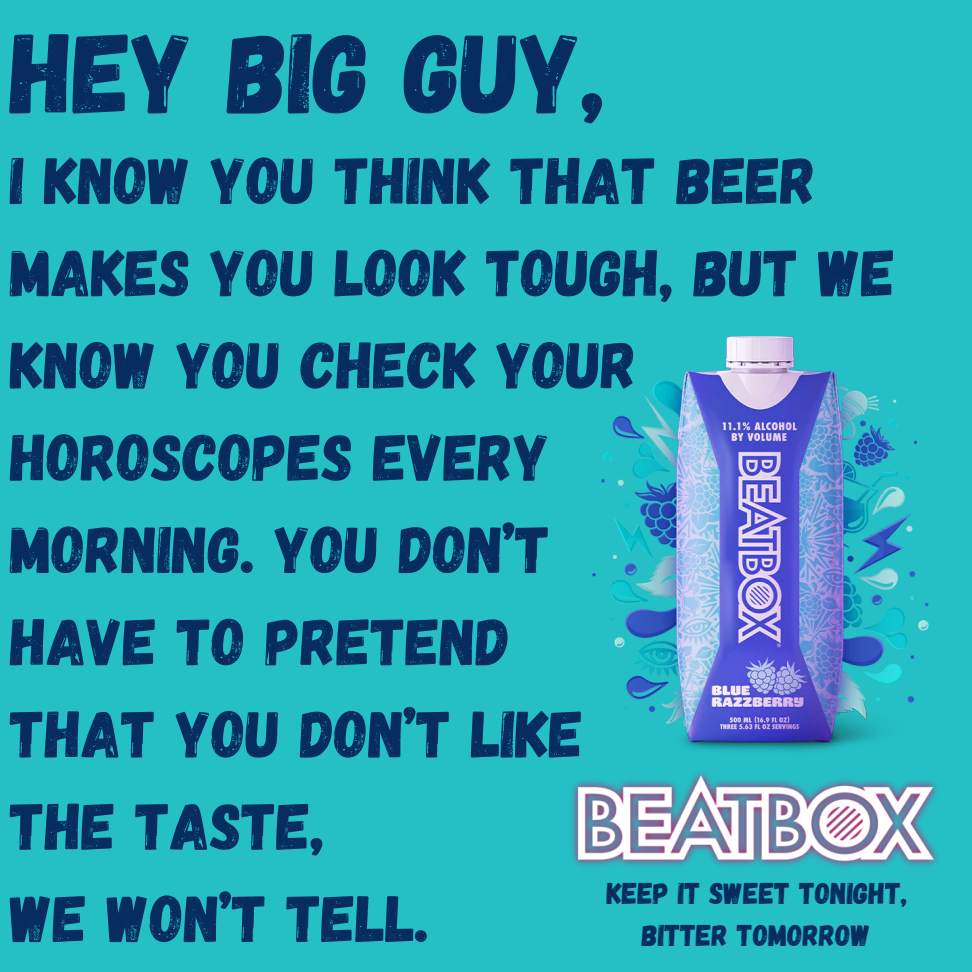
<style>
.page{position:relative;width:972px;height:972px;background:#25c0c6}
.page>*{position:absolute;margin:0;border:0;box-sizing:border-box;transform-origin:0 0}
.t1{font:113.4px "Gagalin";color:#072d60}
.t2{font:66px/92.2px "Gagalin";color:#072d60}
.t3{font:30px/41.6px "Gagalin";color:#072d60;text-align:center}
</style>
<div class="page">
<img style="left:572px;top:772px;width:366px;height:95px">
<img style="left:593px;top:336px;width:347px;height:415px">
<h1 class="t1" style="left:10px;top:0;width:598px">HEY BIG GUY,</h1>
<p class="t2" style="left:10px;top:131px;width:887px">I KNOW YOU THINK THAT BEER<br>MAKES YOU LOOK TOUGH, BUT WE<br>KNOW YOU CHECK YOUR<br>HOROSCOPES EVERY<br>MORNING. YOU DON’T<br>HAVE TO PRETEND<br>THAT YOU DON’T LIKE<br>THE TASTE,<br>WE WON’T TELL.</p>
<p class="t3" style="left:607px;top:871px;width:302px">KEEP IT SWEET TONIGHT,<br>BITTER TOMORROW</p>
</div>
